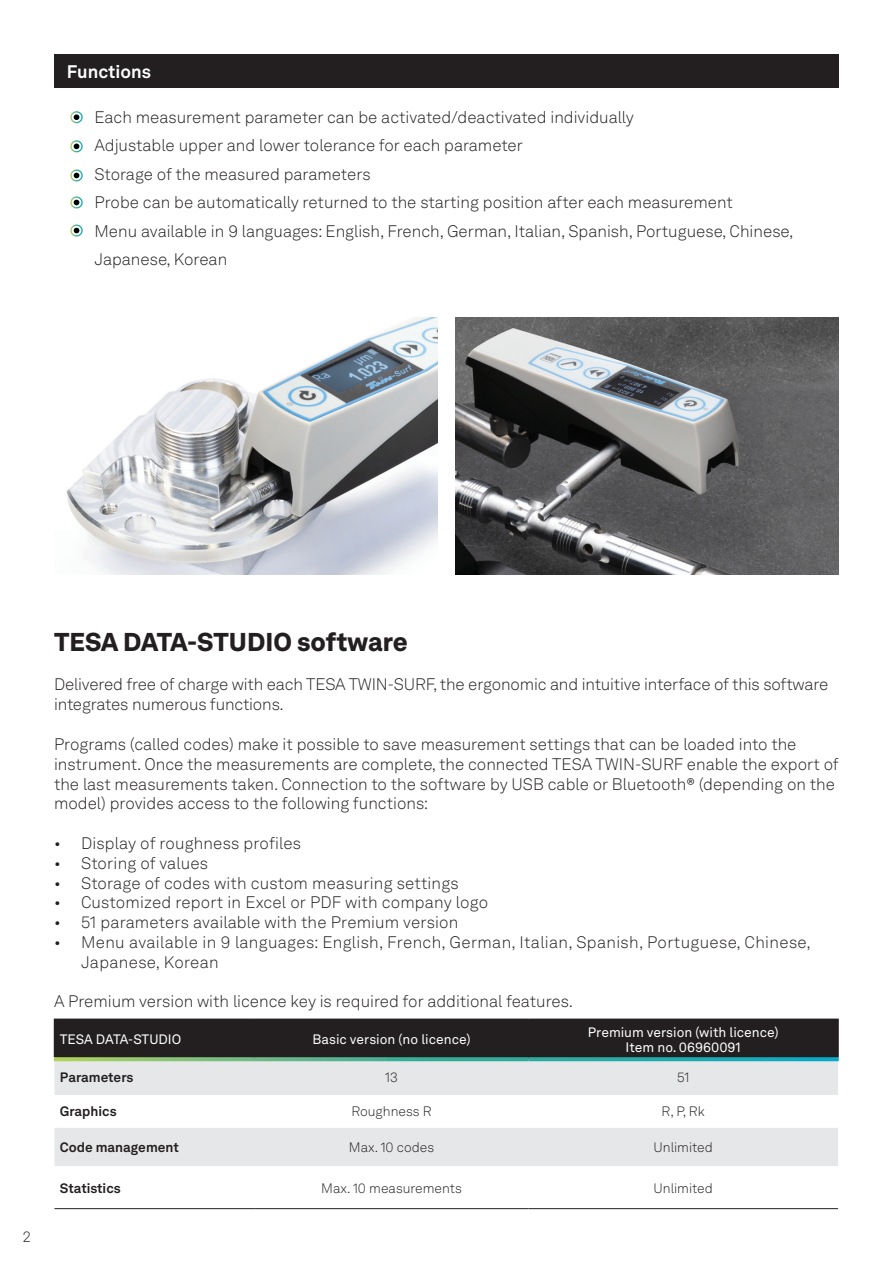
<style>
.page{position:relative;width:893px;height:1263px;background:#fff}
.page>*{position:absolute;margin:0;border:0;box-sizing:border-box;transform-origin:0 0}
.t1{font:900 25.5px "Hexagon Akkurat";letter-spacing:-.005em;color:#231f20}
.t2{font:700 18px "Hexagon Akkurat";color:#fff}
.t3{font:300 16.5px/28.5px "Hexagon Akkurat";color:#231f20}
.t4{font:300 16.5px/19.8px "Hexagon Akkurat";letter-spacing:.02em;color:#231f20}
.t5{font:300 15px "Hexagon Akkurat TT";color:#231f20}
.t6{font:13.5px/15px "Hexagon Akkurat";color:#fff;text-align:center}
.t7{font:300 13.5px "Hexagon Akkurat";color:#231f20}
.t8{font:700 13.5px "Hexagon Akkurat";color:#231f20}
</style>
<div class="page">
<img style="left:66px;top:318px;width:371px;height:256px">
<img style="left:455px;top:318px;width:384px;height:256px">
<div style="left:55px;top:1020px;width:782px;height:37px;background:#231f20"></div>
<div style="left:54px;top:1061px;width:784px;height:34px;background:#e6e7e9"></div>
<div style="left:54px;top:1128px;width:784px;height:38px;background:#e6e7e9"></div>
<hr style="left:54px;top:1018px;width:201px;height:2px;background:#231f20">
<hr style="left:54px;top:1020px;width:1px;height:37px;background:#231f20">
<hr style="left:255px;top:1018px;width:273px;height:2px;background:#231f20">
<hr style="left:528px;top:1018px;width:311px;height:2px;background:#231f20">
<hr style="left:528px;top:1020px;width:1px;height:37px;background:#231f20">
<hr style="left:837px;top:1020px;width:2px;height:37px;background:#231f20">
<svg style="left:54px;top:1057px;width:201px;height:4px"></svg>
<svg style="left:255px;top:1057px;width:273px;height:4px"></svg>
<svg style="left:528px;top:1057px;width:311px;height:4px"></svg>
<hr style="left:54px;top:1208px;width:201px;height:1px;background:#231f20">
<hr style="left:255px;top:1208px;width:273px;height:1px;background:#231f20">
<hr style="left:528px;top:1208px;width:310px;height:1px;background:#231f20">
<div style="left:54px;top:54px;width:785px;height:34px;background:#231f20"></div>
<svg style="left:70px;top:111px;width:13px;height:12px"></svg>
<svg style="left:70px;top:140px;width:13px;height:12px"></svg>
<svg style="left:70px;top:169px;width:13px;height:12px"></svg>
<svg style="left:70px;top:196px;width:13px;height:12px"></svg>
<svg style="left:70px;top:225px;width:13px;height:12px"></svg>
<p class="t2" style="left:67px;top:57px;width:86px">Functions</p>
<p class="t3" style="left:94px;top:102px;width:701px">Each measurement parameter can be activated/deactivated individually<br>Adjustable upper and lower tolerance for each parameter<br>Storage of the measured parameters<br>Probe can be automatically returned to the starting position after each measurement<br>Menu available in 9 languages: English, French, German, Italian, Spanish, Portuguese, Chinese, Japanese, Korean</p>
<p class="t5" style="left:23px;top:1226px;width:10px">2</p>
<h1 class="t1" style="left:54px;top:622px;width:355px">TESA DATA-STUDIO software</h1>
<p class="t3" style="left:54px;top:674px;width:776px;line-height:19.8px">Delivered free of charge with each TESA TWIN-SURF, the ergonomic and intuitive interface of this software integrates numerous functions.</p>
<p class="t3" style="left:54px;top:734px;width:786px;line-height:19.8px">Programs (called codes) make it possible to save measurement settings that can be loaded into the instrument. Once the measurements are complete, the connected TESA TWIN-SURF enable the export of the last measurements taken. Connection to the software by USB cable or Bluetooth® (depending on the model) provides access to the following functions:</p>
<p class="t3" style="left:54px;top:828px;width:249px">• Display of roughness profiles</p>
<p class="t3" style="left:54px;top:848px;width:156px">• Storing of values</p>
<p class="t3" style="left:54px;top:868px;width:406px">• Storage of codes with custom measuring settings</p>
<p class="t3" style="left:54px;top:888px;width:436px">• Customized report in Excel or PDF with company logo</p>
<p class="t3" style="left:54px;top:908px;width:406px">• 51 parameters available with the Premium version</p>
<p class="t4" style="left:81px;top:932px;width:731px;text-indent:-27px">• Menu available in 9 languages: English, French, German, Italian, Spanish, Portuguese, Chinese,<br>Japanese, Korean</p>
<p class="t3" style="left:54px;top:987px;width:520px">A Premium version with licence key is required for additional features.</p>
<p class="t6" style="left:60px;top:1031px;width:123px">TESA DATA-STUDIO</p>
<p class="t6" style="left:313px;top:1031px;width:159px">Basic version (no licence)</p>
<p class="t6" style="left:588px;top:1024px;width:192px">Premium version (with licence)<br>Item no. 06960091</p>
<p class="t8" style="left:60px;top:1067px;width:75px">Parameters</p>
<p class="t7" style="left:385px;top:1068px;width:14px">13</p>
<p class="t7" style="left:677px;top:1068px;width:14px">51</p>
<p class="t8" style="left:60px;top:1101px;width:58px">Graphics</p>
<p class="t7" style="left:351px;top:1102px;width:82px">Roughness R</p>
<p class="t7" style="left:662px;top:1102px;width:45px">R, P, Rk</p>
<p class="t8" style="left:60px;top:1137px;width:121px">Code management</p>
<p class="t7" style="left:349px;top:1138px;width:87px">Max. 10 codes</p>
<p class="t7" style="left:653px;top:1138px;width:61px">Unlimited</p>
<p class="t8" style="left:60px;top:1177px;width:62px">Statistics</p>
<p class="t7" style="left:321px;top:1178px;width:142px">Max. 10 measurements</p>
<p class="t7" style="left:653px;top:1178px;width:61px">Unlimited</p>
</div>
